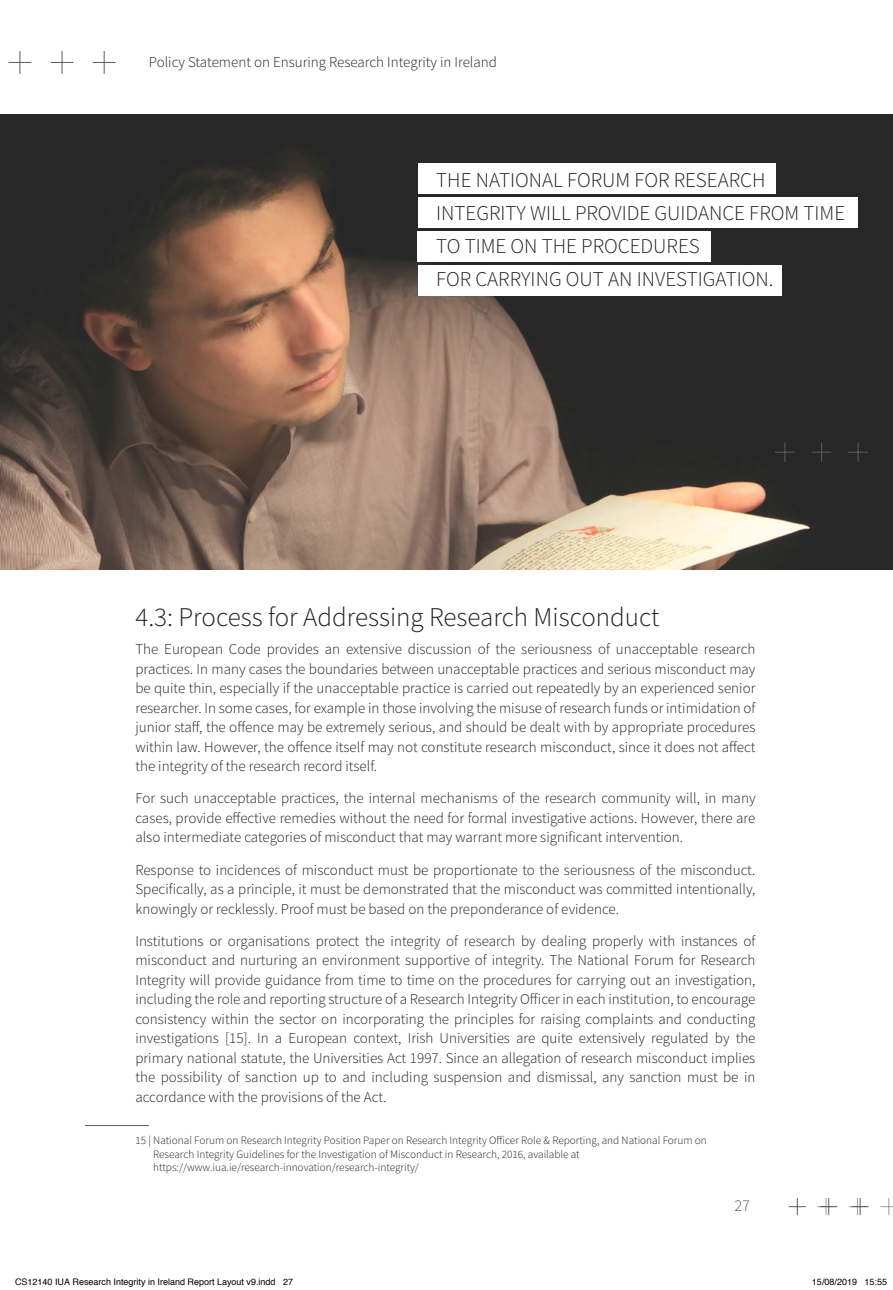
<style>
.page{position:relative;width:893px;height:1290px;background:#fff}
.page>*{position:absolute;margin:0;border:0;box-sizing:border-box;transform-origin:0 0}
.t1{font:300 27px "Source Sans Pro";color:#231f20}
.t2{font:300 21px/33px "Source Sans Pro";color:#231f20}
.t3{font:300 16.5px "Source Sans Pro";color:#5c5c5c}
.t4{font:300 15px/19.5px "Source Sans Pro";color:#231f20;text-align:justify}
.t5{font:300 11.25px/13.5px "Source Sans Pro";color:#231f20}
.t6{font:9px "Helvetica";color:#000}
</style>
<div class="page">
<svg style="left:789px;top:1198px;width:17px;height:17px"></svg>
<svg style="left:817px;top:1198px;width:20px;height:17px"></svg>
<svg style="left:849px;top:1198px;width:20px;height:17px"></svg>
<svg style="left:880px;top:1198px;width:13px;height:17px"></svg>
<svg style="left:9px;top:51px;width:22px;height:23px"></svg>
<svg style="left:51px;top:51px;width:22px;height:23px"></svg>
<svg style="left:93px;top:51px;width:23px;height:23px"></svg>
<img style="left:0;top:115px;width:893px;height:455px">
<svg style="left:775px;top:442px;width:20px;height:20px"></svg>
<svg style="left:812px;top:442px;width:19px;height:20px"></svg>
<svg style="left:848px;top:442px;width:20px;height:20px"></svg>
<div style="left:418px;top:164px;width:358px;height:30px;background:#fff"></div>
<div style="left:418px;top:198px;width:439px;height:30px;background:#fff"></div>
<div style="left:418px;top:232px;width:293px;height:30px;background:#fff"></div>
<div style="left:418px;top:266px;width:364px;height:30px;background:#fff"></div>
<hr style="left:85px;top:1125px;width:64px;height:1px;background:#5c5c5c">
<p class="t4" style="left:149px;top:53px;width:350px">Policy Statement on Ensuring Research Integrity in Ireland</p>
<p class="t2" style="left:436px;top:164px;width:410px">THE NATIONAL FORUM FOR RESEARCH INTEGRITY WILL PROVIDE GUIDANCE FROM TIME TO TIME ON THE PROCEDURES<br>FOR CARRYING OUT AN INVESTIGATION.</p>
<p class="t1" style="left:135px;top:600px;width:525px">4.3: Process for Addressing Research Misconduct</p>
<p class="t4" style="left:135px;top:639px;width:622px">The European Code provides an extensive discussion of the seriousness of unacceptable research practices. In many cases the boundaries between unacceptable practices and serious misconduct may be quite thin, especially if the unacceptable practice is carried out repeatedly by an experienced senior researcher. In some cases, for example in those involving the misuse of research funds or intimidation of junior staff, the offence may be extremely serious, and should be dealt with by appropriate procedures within law. However, the offence itself may not constitute research misconduct, since it does not affect the integrity of the research record itself.</p>
<p class="t4" style="left:135px;top:789px;width:622px">For such unacceptable practices, the internal mechanisms of the research community will, in many cases, provide effective remedies without the need for formal investigative actions. However, there are also intermediate categories of misconduct that may warrant more significant intervention.</p>
<p class="t4" style="left:135px;top:860px;width:622px">Response to incidences of misconduct must be proportionate to the seriousness of the misconduct.<br>Specifically, as a principle, it must be demonstrated that the misconduct was committed intentionally, knowingly or recklessly. Proof must be based on the preponderance of evidence.</p>
<p class="t4" style="left:135px;top:931px;width:622px">Institutions or organisations protect the integrity of research by dealing properly with instances of misconduct and nurturing an environment supportive of integrity. The National Forum for Research Integrity will provide guidance from time to time on the procedures for carrying out an investigation, including the role and reporting structure of a Research Integrity Officer in each institution, to encourage consistency within the sector on incorporating the principles for raising complaints and conducting investigations [15]. In a European context, Irish Universities are quite extensively regulated by the primary national statute, the Universities Act 1997. Since an allegation of research misconduct implies the possibility of sanction up to and including suspension and dismissal, any sanction must be in accordance with the provisions of the Act.</p>
<p class="t5" style="left:153px;top:1134px;width:555px;text-indent:-18px">15 | National Forum on Research Integrity Position Paper on Research Integrity Officer Role &amp; Reporting, and National Forum on<br>Research Integrity Guidelines for the Investigation of Misconduct in Research, 2016, available at https://www.iua.ie/research-innovation/research-integrity/</p>
<p class="t3" style="left:734px;top:1195px;width:17px">27</p>
<p class="t6" style="left:15px;top:1275px;width:280px">CS12140 IUA Research Integrity in Ireland Report Layout v9.indd 27</p>
<p class="t6" style="left:812px;top:1275px;width:77px">15/08/2019 15:55</p>
</div>
